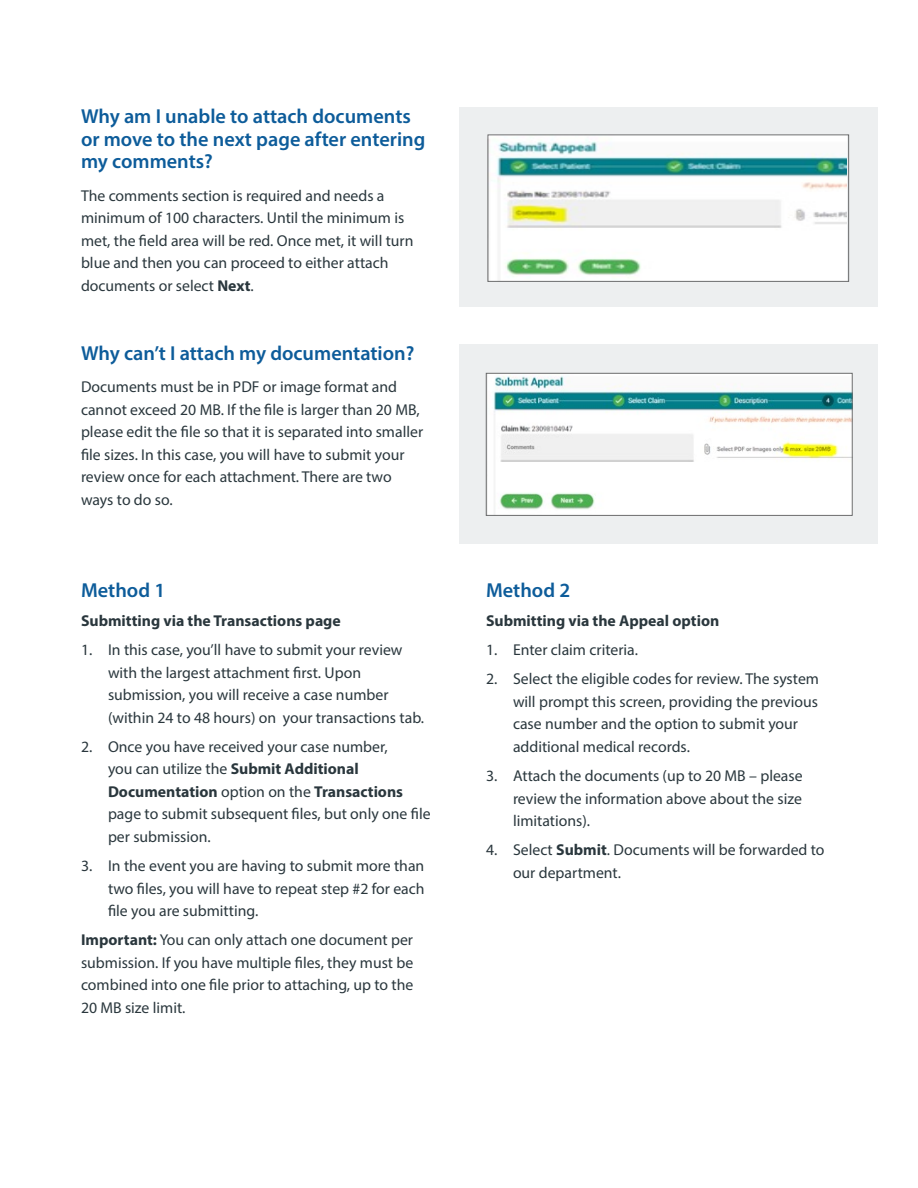
<style>
.page{position:relative;width:918px;height:1188px;background:#fff}
.page>*{position:absolute;margin:0;border:0;box-sizing:border-box;transform-origin:0 0}
.Question{font:600 20.25px/22.5px "Myriad Pro";color:#0d5c9a}
.plain_body_copy{font:600 20.25px "Myriad Pro";color:#0d5c9a}
.plain_body_copy-2{font:15.75px/22.5px "Myriad Pro";color:#2a373d}
.Question-2{font:15.75px/22.5px "Myriad Pro";color:#2a373d}
.plain_body_copy-3{font:700 15.75px "Myriad Pro";color:#2a373d}
.s1{font-weight:700}
</style>
<div class="page">
<div style="left:459px;top:108px;width:419px;height:199px;background:#edeff0"></div>
<img style="left:490px;top:136px;width:357px;height:144px">
<div style="left:488px;top:134px;width:361px;height:148px;border:1px solid #6a6b6c"></div>
<div style="left:459px;top:345px;width:419px;height:199px;background:#edeff0"></div>
<img style="left:488px;top:375px;width:363px;height:139px">
<div style="left:486px;top:373px;width:367px;height:143px;border:1px solid #6a6b6c"></div>
<p class="Question" style="left:81px;top:105px;width:346px">Why am I unable to attach documents or move to the next page after entering my comments?</p>
<p class="Question-2" style="left:81px;top:184px;width:334px">The comments section is required and needs a minimum of 100 characters. Until the minimum is met, the field area will be red. Once met, it will turn blue and then you can proceed to either attach documents or select <span class="s1">Next</span>.</p>
<p class="Question" style="left:81px;top:341px;width:335px">Why can’t I attach my documentation?</p>
<p class="plain_body_copy-2" style="left:81px;top:376px;width:344px">Documents must be in PDF or image format and cannot exceed 20 MB. If the file is larger than 20 MB, please edit the file so that it is separated into smaller file sizes. In this case, you will have to submit your review once for each attachment. There are two ways to do so.</p>
<p class="plain_body_copy" style="left:81px;top:577px;width:86px">Method 1</p>
<p class="plain_body_copy-3" style="left:81px;top:610px;width:261px">Submitting via the Transactions page</p>
<p class="plain_body_copy-2" style="left:108px;top:638px;width:318px;text-indent:-27px">1. In this case, you’ll have to submit your review with the largest attachment first. Upon submission, you will receive a case number (within 24 to 48 hours) on your transactions tab.</p>
<p class="plain_body_copy-2" style="left:108px;top:735px;width:324px;text-indent:-27px">2. Once you have received your case number,<br>you can utilize the <span class="s1">Submit Additional Documentation</span> option on the <span class="s1">Transactions </span>page to submit subsequent files, but only one file per submission.</p>
<p class="plain_body_copy-2" style="left:108px;top:854px;width:318px;text-align:justify;text-indent:-27px">3. In the event you are having to submit more than two files, you will have to repeat step #2 for each file you are submitting.</p>
<p class="plain_body_copy-2" style="left:81px;top:929px;width:334px;text-align:justify"><span class="s1">Important:</span> You can only attach one document per submission. If you have multiple files, they must be combined into one file prior to attaching, up to the 20 MB size limit.</p>
<p class="plain_body_copy" style="left:486px;top:577px;width:86px">Method 2</p>
<p class="plain_body_copy-3" style="left:486px;top:610px;width:235px">Submitting via the Appeal option</p>
<p class="plain_body_copy-2" style="left:486px;top:638px;width:154px">1. Enter claim criteria.</p>
<p class="plain_body_copy-2" style="left:513px;top:668px;width:308px;text-indent:-27px">2. Select the eligible codes for review. The system will prompt this screen, providing the previous case number and the option to submit your additional medical records.</p>
<p class="plain_body_copy-2" style="left:513px;top:764px;width:291px;text-align:justify;text-indent:-27px">3. Attach the documents (up to 20 MB – please review the information above about the size limitations).</p>
<p class="plain_body_copy-2" style="left:513px;top:839px;width:313px;text-indent:-27px">4. Select <span class="s1">Submit</span>. Documents will be forwarded to our department.</p>
</div>
